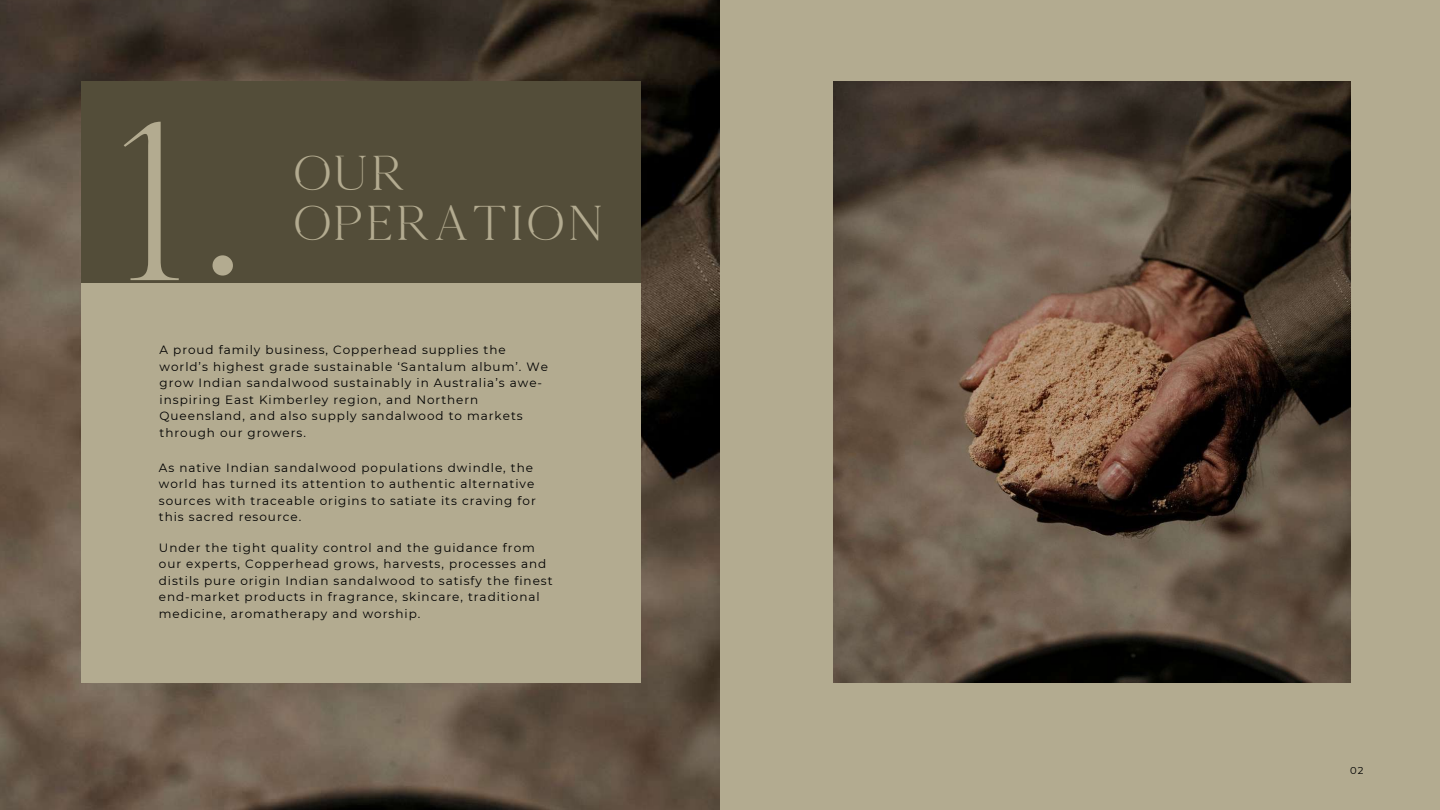
<style>
.page{position:relative;width:1440px;height:810px;background:#fff}
.page>*{position:absolute;margin:0;border:0;box-sizing:border-box;transform-origin:0 0}
.t1{font:226.6px "Kinfolk";color:#b3ab90}
.t2{font:50px/49.7px "Kinfolk";color:#b3ab90}
.t3{font:12px/16.5px "Montserrat";letter-spacing:.08em;color:#000}
.t4{font:10px "Montserrat";color:#000}
</style>
<div class="page">
<div style="left:714px;top:0;width:726px;height:810px;background:#b3ab90"></div>
<img style="left:833px;top:81px;width:517px;height:601px">
<img style="left:0;top:0;width:720px;height:810px">
<div style="left:81px;top:81px;width:559px;height:602px;background:#534d39"></div>
<div style="left:81px;top:283px;width:559px;height:400px;background:#b3ab90"></div>
<h1 class="t1" style="left:107px;top:68px;width:144px">1.</h1>
<h2 class="t2" style="left:294px;top:147px;width:312px">OUR<br>OPERATION</h2>
<p class="t3" style="left:160px;top:342px;width:390px">A proud family business, Copperhead supplies the world’s highest grade sustainable ‘Santalum album’. We grow Indian sandalwood sustainably in Australia’s awe&shy;inspiring East Kimberley region, and Northern Queensland, and also supply sandalwood to markets through our growers.</p>
<p class="t3" style="left:159px;top:459px;width:379px">As native Indian sandalwood populations dwindle, the world has turned its attention to authentic alternative sources with traceable origins to satiate its craving for this sacred resource.</p>
<p class="t3" style="left:159px;top:539px;width:395px">Under the tight quality control and the guidance from our experts, Copperhead grows, harvests, processes and distils pure origin Indian sandalwood to satisfy the finest end-market products in fragrance, skincare, traditional medicine, aromatherapy and worship.</p>
<p class="t4" style="left:1350px;top:765px;width:15px">02</p>
</div>
